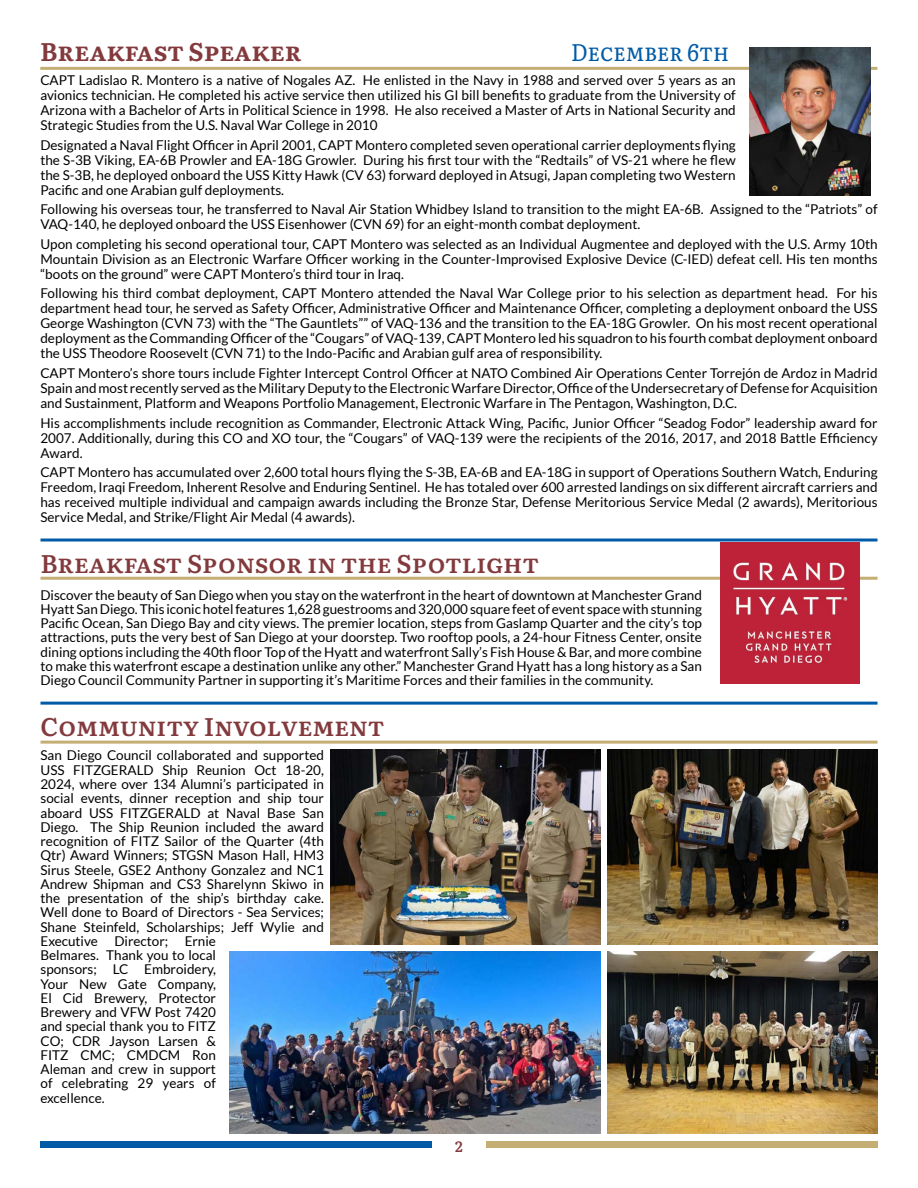
<style>
.page{position:relative;width:918px;height:1188px;background:#fff}
.page>*{position:absolute;margin:0;border:0;box-sizing:border-box;transform-origin:0 0}
.t1{font:600 25.5px "Literata";color:#833a3d}
.t2{font:700 25.5px "Literata";color:#833a3d}
.t3{font:24px "Literata";color:#005ba7;scale:.9 1}
.t4{font:600 15px "Literata";color:#833a3d}
.t5{font:13.5px/14.2px "Lato";color:#000;text-align:justify}
</style>
<div class="page">
<div style="left:40px;top:1141px;width:392px;height:7px;background:#005ba7"></div>
<div style="left:486px;top:1141px;width:392px;height:7px;background:#c4ae74"></div>
<hr style="left:40px;top:577px;width:838px;height:3px;background:#c4ae74">
<hr style="left:40px;top:67px;width:837px;height:3px;background:#c4ae74">
<img style="left:749px;top:47px;width:122px;height:149px">
<hr style="left:40px;top:539px;width:838px;height:3px;background:#005ba7">
<hr style="left:40px;top:702px;width:838px;height:3px;background:#005ba7">
<hr style="left:40px;top:741px;width:838px;height:3px;background:#c4ae74">
<img style="left:720px;top:543px;width:139px;height:140px">
<img style="left:331px;top:749px;width:270px;height:196px">
<img style="left:608px;top:749px;width:270px;height:196px">
<img style="left:608px;top:952px;width:270px;height:182px">
<img style="left:230px;top:952px;width:371px;height:182px">
<h1 class="t2" style="left:40px;top:32px;width:263px">Breakfast Speaker</h1>
<h2 class="t3" style="left:571px;top:33px;width:177px">December 6th</h2>
<p class="t5" style="left:40px;top:73px;width:697px;line-height:15px">CAPT Ladislao R. Montero is a native of Nogales AZ. He enlisted in the Navy in 1988 and served over 5 years as an avionics technician. He completed his active service then utilized his GI bill benefits to graduate from the University of Arizona with a Bachelor of Arts in Political Science in 1998. He also received a Master of Arts in National Security and Strategic Studies from the U.S. Naval War College in 2010</p>
<p class="t5" style="left:40px;top:137px;width:697px;line-height:15px">Designated a Naval Flight Officer in April 2001, CAPT Montero completed seven operational carrier deployments flying the S-3B Viking, EA-6B Prowler and EA-18G Growler. During his first tour with the “Redtails” of VS-21 where he flew the S-3B, he deployed onboard the USS Kitty Hawk (CV 63) forward deployed in Atsugi, Japan completing two Western Pacific and one Arabian gulf deployments.</p>
<p class="t5" style="left:40px;top:202px;width:839px;line-height:15px">Following his overseas tour, he transferred to Naval Air Station Whidbey Island to transition to the might EA-6B. Assigned to the “Patriots” of<br>VAQ-140, he deployed onboard the USS Eisenhower (CVN 69) for an eight-month combat deployment.</p>
<p class="t5" style="left:40px;top:236px;width:839px;line-height:15px">Upon completing his second operational tour, CAPT Montero was selected as an Individual Augmentee and deployed with the U.S. Army 10th Mountain Division as an Electronic Warfare Officer working in the Counter-Improvised Explosive Device (C-IED) defeat cell. His ten months “boots on the ground” were CAPT Montero’s third tour in Iraq.</p>
<p class="t5" style="left:40px;top:286px;width:839px;line-height:15px">Following his third combat deployment, CAPT Montero attended the Naval War College prior to his selection as department head. For his department head tour, he served as Safety Officer, Administrative Officer and Maintenance Officer, completing a deployment onboard the USS George Washington (CVN 73) with the “The Gauntlets”” of VAQ-136 and the transition to the EA-18G Growler. On his most recent operational deployment as the Commanding Officer of the “Cougars” of VAQ-139, CAPT Montero led his squadron to his fourth combat deployment onboard the USS Theodore Roosevelt (CVN 71) to the Indo-Pacific and Arabian gulf area of responsibility.</p>
<p class="t5" style="left:40px;top:366px;width:839px;line-height:15px">CAPT Montero’s shore tours include Fighter Intercept Control Officer at NATO Combined Air Operations Center Torrejón de Ardoz in Madrid Spain and most recently served as the Military Deputy to the Electronic Warfare Director, Office of the Undersecretary of Defense for Acquisition and Sustainment, Platform and Weapons Portfolio Management, Electronic Warfare in The Pentagon, Washington, D.C.</p>
<p class="t5" style="left:40px;top:415px;width:839px;line-height:15px">His accomplishments include recognition as Commander, Electronic Attack Wing, Pacific, Junior Officer “Seadog Fodor” leadership award for 2007. Additionally, during this CO and XO tour, the “Cougars” of VAQ-139 were the recipients of the 2016, 2017, and 2018 Battle Efficiency Award.</p>
<p class="t5" style="left:40px;top:465px;width:839px;line-height:15px">CAPT Montero has accumulated over 2,600 total hours flying the S-3B, EA-6B and EA-18G in support of Operations Southern Watch, Enduring Freedom, Iraqi Freedom, Inherent Resolve and Enduring Sentinel. He has totaled over 600 arrested landings on six different aircraft carriers and has received multiple individual and campaign awards including the Bronze Star, Defense Meritorious Service Medal (2 awards), Meritorious Service Medal, and Strike/Flight Air Medal (4 awards).</p>
<h1 class="t1" style="left:40px;top:544px;width:500px">Breakfast Sponsor in the Spotlight</h1>
<p class="t5" style="left:40px;top:588px;width:663px">Discover the beauty of San Diego when you stay on the waterfront in the heart of downtown at Manchester Grand Hyatt San Diego. This iconic hotel features 1,628 guestrooms and 320,000 square feet of event space with stunning Pacific Ocean, San Diego Bay and city views. The premier location, steps from Gaslamp Quarter and the city’s top attractions, puts the very best of San Diego at your doorstep. Two rooftop pools, a 24-hour Fitness Center, onsite dining options including the 40th floor Top of the Hyatt and waterfront Sally’s Fish House &amp; Bar, and more combine to make this waterfront escape a destination unlike any other.” Manchester Grand Hyatt has a long history as a San Diego Council Community Partner in supporting it’s Maritime Forces and their families in the community.</p>
<h1 class="t1" style="left:40px;top:707px;width:346px">Community Involvement</h1>
<p class="t5" style="left:40px;top:748px;width:285px;text-align:left">San Diego Council collaborated and supported USS FITZGERALD Ship Reunion Oct 18-20, 2024, where over 134 Alumni’s participated in social events, dinner reception and ship tour aboard USS FITZGERALD at Naval Base San Diego. The Ship Reunion included the award recognition of FITZ Sailor of the Quarter (4th Qtr) Award Winners; STGSN Mason Hall, HM3<br>Sirus Steele, GSE2 Anthony Gonzalez and NC1<br>Andrew Shipman and CS3 Sharelynn Skiwo in the presentation of the ship’s birthday cake.<br>Well done to Board of Directors - Sea Services; Shane Steinfeld, Scholarships; Jeff Wylie and Executive Director; Ernie<br>Belmares. Thank you to local<br>sponsors; LC Embroidery,<br>Your New Gate Company,<br>El Cid Brewery, Protector<br>Brewery and VFW Post 7420<br>and special thank you to FITZ<br>CO; CDR Jayson Larsen &amp;<br>FITZ CMC; CMDCM Ron<br>Aleman and crew in support<br>of celebrating 29 years of<br>excellence.</p>
<p class="t4" style="left:455px;top:1135px;width:9px">2</p>
</div>
